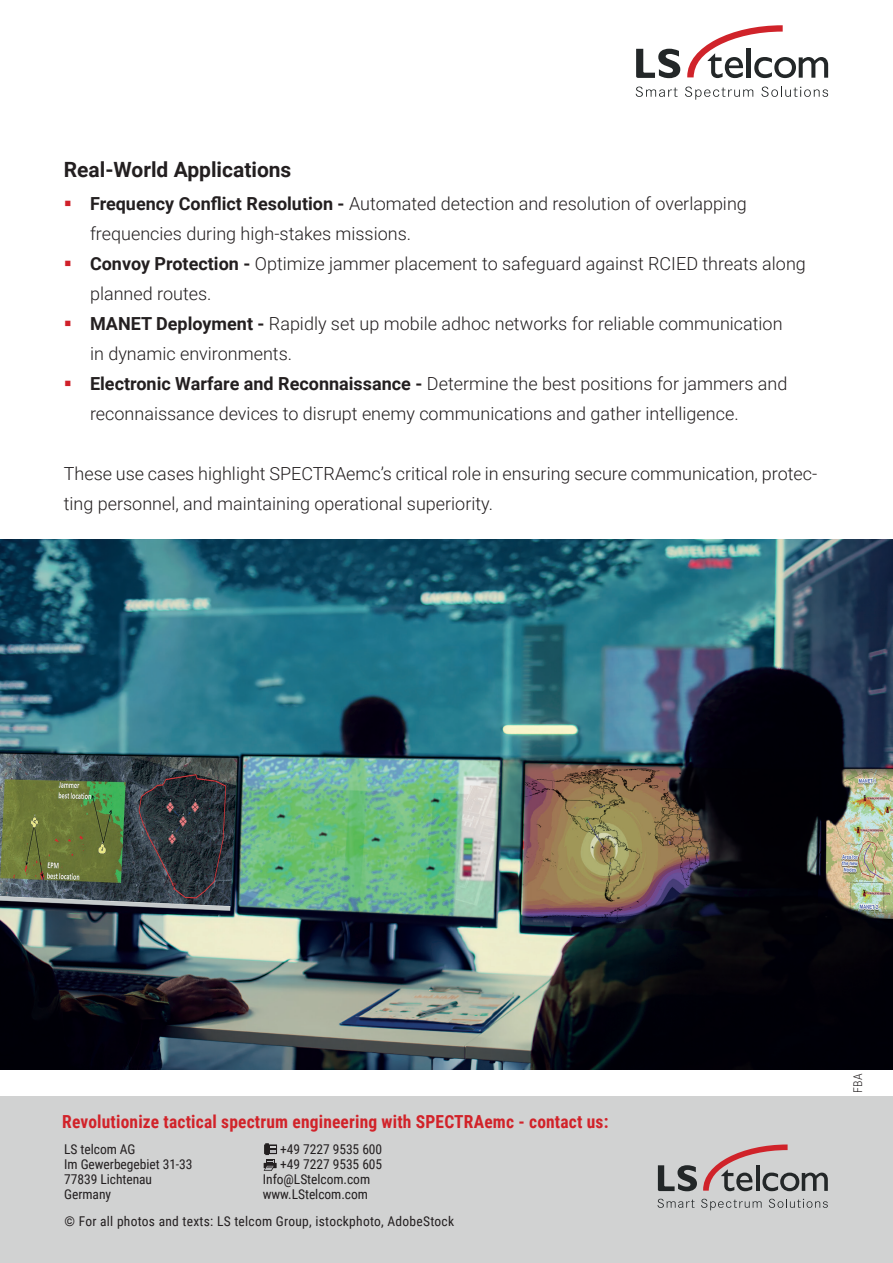
<style>
.page{position:relative;width:893px;height:1263px;background:#fff}
.page>*{position:absolute;margin:0;border:0;box-sizing:border-box;transform-origin:0 0}
.t1{font:700 21px "Roboto";color:#231f20}
.t2{font:300 18px/30px "Roboto";color:#231f20}
.t3{font:700 18px "Roboto Condensed";letter-spacing:.01em;color:#d1232a}
.t4{font:13.5px "Roboto Condensed";letter-spacing:-.005em;color:#231f20}
.t5{font:13.5px/26.8px "Roboto Condensed";letter-spacing:.02em;color:#231f20}
.t6{font:300 12px "Roboto Condensed";color:#231f20}
.s1{color:#d0212a}
.s2{font-weight:700}
</style>
<div class="page">
<svg style="left:687px;top:25px;width:141px;height:53px"></svg>
<svg style="left:636px;top:49px;width:44px;height:29px"></svg>
<svg style="left:636px;top:87px;width:42px;height:10px"></svg>
<svg style="left:685px;top:87px;width:68px;height:13px"></svg>
<svg style="left:761px;top:87px;width:67px;height:10px"></svg>
<div style="left:0;top:1096px;width:893px;height:167px;background:#d1d2d2"></div>
<svg style="left:703px;top:1144px;width:125px;height:47px"></svg>
<svg style="left:658px;top:1165px;width:39px;height:26px"></svg>
<svg style="left:657px;top:1199px;width:38px;height:9px"></svg>
<svg style="left:701px;top:1199px;width:61px;height:11px"></svg>
<svg style="left:769px;top:1199px;width:59px;height:9px"></svg>
<div style="left:264px;top:1163px;width:13px;height:5px;background:#615f60"></div>
<div style="left:264px;top:1144px;width:13px;height:10px;background:#231f20"></div>
<svg style="left:264px;top:1143px;width:12px;height:28px"></svg>
<img style="left:0;top:539px;width:893px;height:530px">
<p class="t1" style="left:64px;top:155px;width:229px">Real-World Applications</p>
<p class="t2" style="left:90px;top:188px;width:658px;text-indent:-26px"><span class="s1">▪</span> <span class="s2">Frequency Conflict Resolution -</span> Automated detection and resolution of overlapping frequencies during high-stakes missions.</p>
<p class="t2" style="left:90px;top:248px;width:717px;text-indent:-26px"><span class="s1">▪</span> <span class="s2">Convoy Protection -</span> Optimize jammer placement to safeguard against RCIED threats along planned routes.</p>
<p class="t2" style="left:90px;top:308px;width:694px;text-indent:-26px"><span class="s1">▪</span> <span class="s2">MANET Deployment -</span> Rapidly set up mobile adhoc networks for reliable communication in dynamic environments.</p>
<p class="t2" style="left:90px;top:368px;width:699px;text-indent:-26px"><span class="s1">▪</span> <span class="s2">Electronic Warfare and Reconnaissance -</span> Determine the best positions for jammers and reconnaissance devices to disrupt enemy communications and gather intelligence.</p>
<p class="t2" style="left:64px;top:458px;width:755px">These use cases highlight SPECTRAemc’s critical role in ensuring secure communication, protec&shy;ting personnel, and maintaining operational superiority.</p>
<p class="t3" style="left:62px;top:1109px;width:548px">Revolutionize tactical spectrum engineering with SPECTRAemc - contact us:</p>
<p class="t4" style="left:64px;top:1140px;width:73px">LS telcom AG</p>
<p class="t4" style="left:280px;top:1140px;width:104px">+49 7227 9535 600</p>
<p class="t4" style="left:64px;top:1155px;width:130px">Im Gewerbegebiet 31-33</p>
<p class="t4" style="left:280px;top:1155px;width:104px">+49 7227 9535 605</p>
<p class="t4" style="left:64px;top:1170px;width:89px">77839 Lichtenau</p>
<p class="t4" style="left:263px;top:1170px;width:109px">Info@LStelcom.com</p>
<p class="t4" style="left:64px;top:1185px;width:48px">Germany</p>
<p class="t5" style="left:65px;top:1180px;width:391px;text-indent:198px">www.LStelcom.com<br>© For all photos and texts: LS telcom Group, istockphoto, AdobeStock</p>
<p class="t6" style="left:849px;top:1093px;width:21px;rotate:-90deg">FBA</p>
</div>
